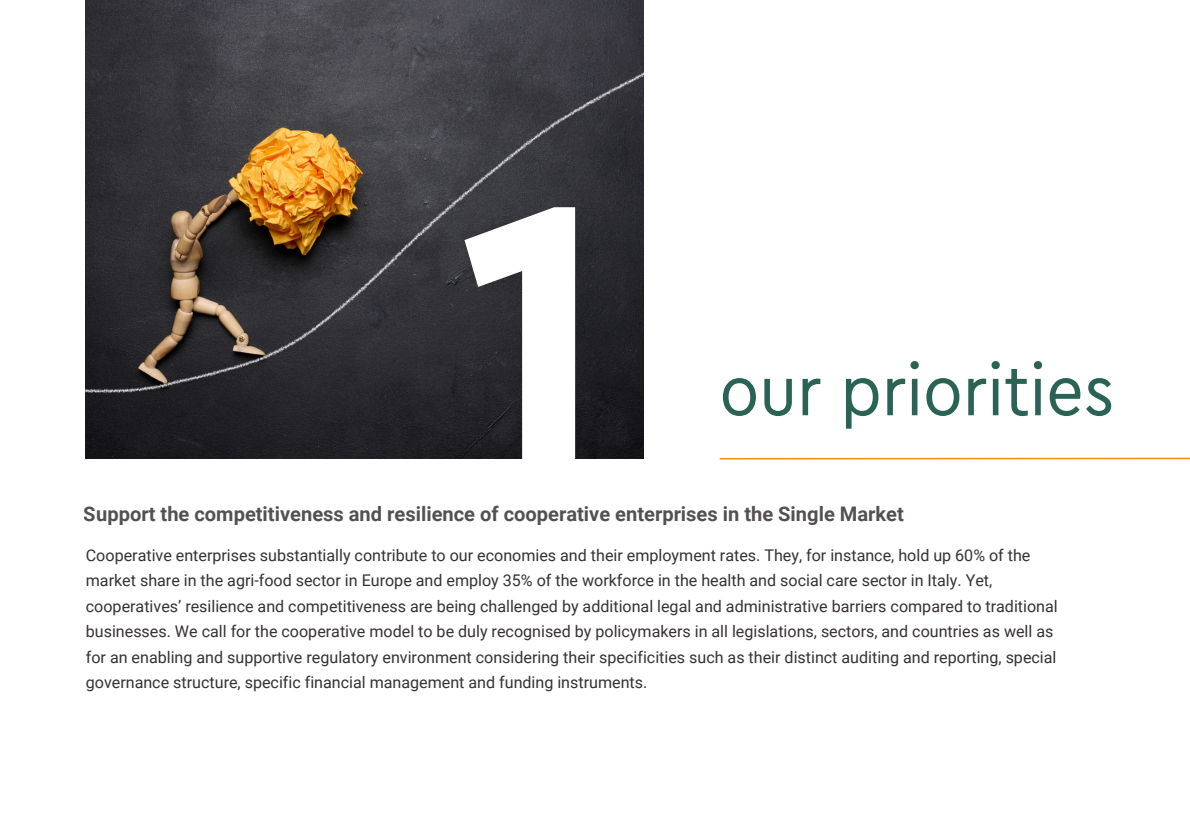
<style>
.page{position:relative;width:1190px;height:839px;background:#fff}
.page>*{position:absolute;margin:0;border:0;box-sizing:border-box;transform-origin:0 0}
.t1{font:700 411.2px "Cera Compact Pro";color:#fff}
.t2{font:74.6px "Cera Compact Pro";color:#2a6355}
.t3{font:700 20px "Roboto";color:#373131}
.t4{font:16.2px/25.6px "Roboto";color:#373131}
</style>
<div class="page">
<img style="left:86px;top:0;width:558px;height:459px">
<svg style="left:719px;top:457px;width:471px;height:3px"></svg>
<p class="t1" style="left:459px;top:146px;width:151px">1</p>
<p class="t2" style="left:720px;top:355px;width:396px">our priorities</p>
<p class="t3" style="left:84px;top:502px;width:821px">Support the competitiveness and resilience of cooperative enterprises in the Single Market</p>
<h2 class="t4" style="left:86px;top:542px;width:973px">Cooperative enterprises substantially contribute to our economies and their employment rates. They, for instance, hold up 60% of the market share in the agri-food sector in Europe and employ 35% of the workforce in the health and social care sector in Italy. Yet, cooperatives’ resilience and competitiveness are being challenged by additional legal and administrative barriers compared to traditional businesses. We call for the cooperative model to be duly recognised by policymakers in all legislations, sectors, and countries as well as for an enabling and supportive regulatory environment considering their specificities such as their distinct auditing and reporting, special governance structure, specific financial management and funding instruments.</h2>
</div>
